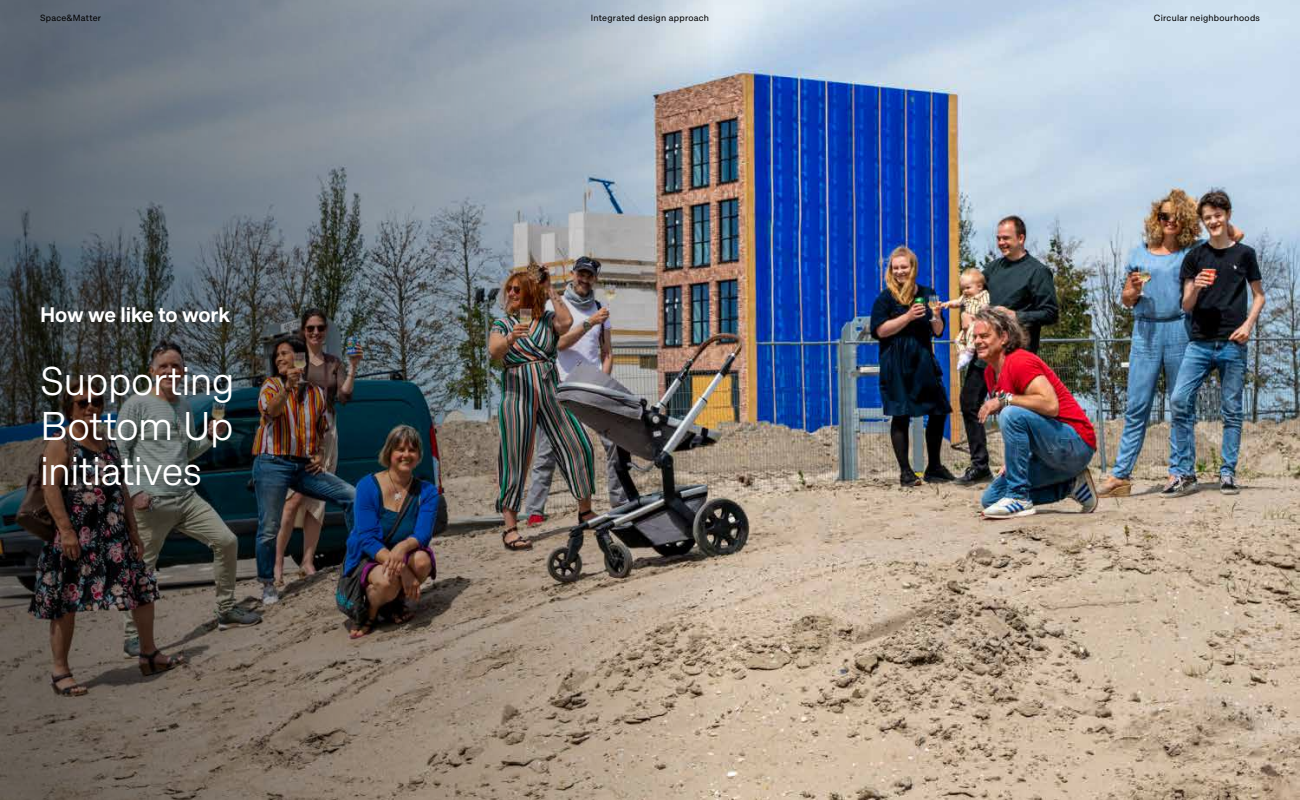
<style>
.page{position:relative;width:1300px;height:800px;background:#fff}
.page>*{position:absolute;margin:0;border:0;box-sizing:border-box;transform-origin:0 0}
.t1{font:300 40px/45px "Approach";letter-spacing:-.015em;color:#fff;text-align:justify}
.t2{font:600 21px "Approach";letter-spacing:-.01em;color:#fff}
.t3{font:9px "Approach";letter-spacing:.03em;color:#000}
</style>
<div class="page">
<img style="left:804px;top:0;width:496px;height:800px">
<img style="left:0;top:0;width:804px;height:800px">
<p class="t3" style="left:40px;top:13px;width:63px">Space&amp;Matter</p>
<p class="t3" style="left:591px;top:13px;width:120px">Integrated design approach</p>
<p class="t3" style="left:1154px;top:13px;width:108px">Circular neighbourhoods</p>
<h2 class="t2" style="left:40px;top:301px;width:192px">How we like to work</h2>
<h1 class="t1" style="left:40px;top:357px;width:196px">Supporting Bottom Up initiatives</h1>
</div>
